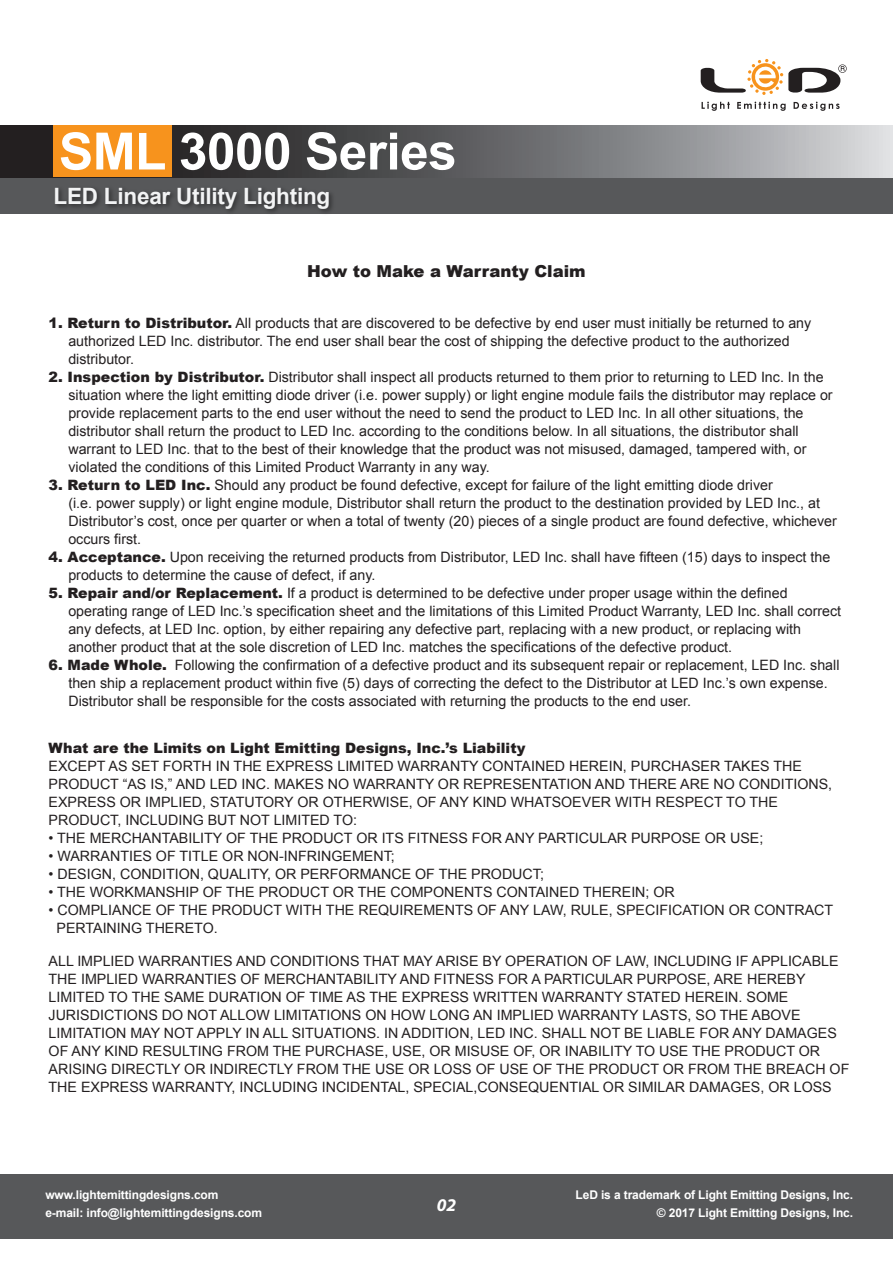
<style>
.page{position:relative;width:893px;height:1263px;background:#fff}
.page>*{position:absolute;margin:0;border:0;box-sizing:border-box;transform-origin:0 0}
.t1{font:700 51.45px "Arial";letter-spacing:-.01em;color:#fff}
.t2{font:700 22.5px "Arial";letter-spacing:-.01em;color:#f2f3f4}
.t3{font:italic 700 18px "Myriad Pro";color:#fff}
.t4{font:900 16.5px "Arial";color:#231f20}
.t5{font:14.25px/18px "Arial";color:#231f20}
.t6{font:900 14.25px "Arial";color:#231f20}
.t7{font:700 12px/18px "Arial";letter-spacing:-.01em;color:#fff;text-align:right}
.s1{font-weight:900}
</style>
<div class="page">
<div style="left:0;top:177px;width:893px;height:37px;background:#57585a"></div>
<svg style="left:0;top:125px;width:893px;height:52px;background:#6d6d70"></svg>
<div style="left:0;top:1174px;width:893px;height:64px;background:#57585a"></div>
<div style="left:54px;top:125px;width:118px;height:52px;background:#f7931d"></div>
<svg style="left:701px;top:59px;width:146px;height:36px"></svg>
<svg style="left:702px;top:102px;width:28px;height:9px"></svg>
<svg style="left:737px;top:102px;width:49px;height:9px"></svg>
<svg style="left:794px;top:102px;width:46px;height:9px"></svg>
<h1 class="t1" style="left:59px;top:117px;width:399px">SML 3000 Series</h1>
<h2 class="t2" style="left:54px;top:181px;width:278px">LED Linear Utility Lighting</h2>
<p class="t4" style="left:307px;top:259px;width:280px">How to Make a Warranty Claim</p>
<p class="t5" style="left:68px;top:315px;width:744px;text-indent:-20px"><span class="s1">1. Return to Distributor.</span> All products that are discovered to be defective by end user must initially be returned to any authorized LED Inc. distributor. The end user shall bear the cost of shipping the defective product to the authorized distributor.</p>
<p class="t5" style="left:68px;top:369px;width:766px;text-indent:-20px"><span class="s1">2. Inspection by Distributor.</span> Distributor shall inspect all products returned to them prior to returning to LED Inc. In the situation where the light emitting diode driver (i.e. power supply) or light engine module fails the distributor may replace or provide replacement parts to the end user without the need to send the product to LED Inc. In all other situations, the distributor shall return the product to LED Inc. according to the conditions below. In all situations, the distributor shall warrant to LED Inc. that to the best of their knowledge that the product was not misused, damaged, tampered with, or violated the conditions of this Limited Product Warranty in any way.</p>
<p class="t5" style="left:68px;top:477px;width:770px;text-indent:-20px"><span class="s1">3. Return to LED Inc.</span> Should any product be found defective, except for failure of the light emitting diode driver<br>(i.e. power supply) or light engine module, Distributor shall return the product to the destination provided by LED Inc., at Distributor’s cost, once per quarter or when a total of twenty (20) pieces of a single product are found defective, whichever occurs first.</p>
<p class="t5" style="left:68px;top:549px;width:763px;text-indent:-20px"><span class="s1">4. Acceptance.</span> Upon receiving the returned products from Distributor, LED Inc. shall have fifteen (15) days to inspect the products to determine the cause of defect, if any.</p>
<p class="t5" style="left:68px;top:585px;width:774px;text-indent:-20px"><span class="s1">5. Repair and/or Replacement.</span> If a product is determined to be defective under proper usage within the defined operating range of LED Inc.’s specification sheet and the limitations of this Limited Product Warranty, LED Inc. shall correct any defects, at LED Inc. option, by either repairing any defective part, replacing with a new product, or replacing with another product that at the sole discretion of LED Inc. matches the specifications of the defective product.</p>
<p class="t5" style="left:68px;top:657px;width:773px;text-indent:-20px"><span class="s1">6. Made Whole.</span> Following the confirmation of a defective product and its subsequent repair or replacement, LED Inc. shall then ship a replacement product within five (5) days of correcting the defect to the Distributor at LED Inc.’s own expense.<br>Distributor shall be responsible for the costs associated with returning the products to the end user.</p>
<p class="t6" style="left:49px;top:738px;width:478px">What are the Limits on Light Emitting Designs, Inc.’s Liability</p>
<p class="t5" style="left:49px;top:758px;width:785px">EXCEPT AS SET FORTH IN THE EXPRESS LIMITED WARRANTY CONTAINED HEREIN, PURCHASER TAKES THE PRODUCT “AS IS,” AND LED INC. MAKES NO WARRANTY OR REPRESENTATION AND THERE ARE NO CONDITIONS, EXPRESS OR IMPLIED, STATUTORY OR OTHERWISE, OF ANY KIND WHATSOEVER WITH RESPECT TO THE PRODUCT, INCLUDING BUT NOT LIMITED TO:</p>
<p class="t5" style="left:49px;top:829px;width:716px">• THE MERCHANTABILITY OF THE PRODUCT OR ITS FITNESS FOR ANY PARTICULAR PURPOSE OR USE;</p>
<p class="t5" style="left:49px;top:847px;width:348px">• WARRANTIES OF TITLE OR NON-INFRINGEMENT;</p>
<p class="t5" style="left:49px;top:865px;width:497px">• DESIGN, CONDITION, QUALITY, OR PERFORMANCE OF THE PRODUCT;</p>
<p class="t5" style="left:49px;top:883px;width:628px">• THE WORKMANSHIP OF THE PRODUCT OR THE COMPONENTS CONTAINED THEREIN; OR</p>
<p class="t5" style="left:57px;top:901px;width:778px;text-indent:-8px">• COMPLIANCE OF THE PRODUCT WITH THE REQUIREMENTS OF ANY LAW, RULE, SPECIFICATION OR CONTRACT<br>PERTAINING THERETO.</p>
<p class="t5" style="left:49px;top:952px;width:802px">ALL IMPLIED WARRANTIES AND CONDITIONS THAT MAY ARISE BY OPERATION OF LAW, INCLUDING IF APPLICABLE THE IMPLIED WARRANTIES OF MERCHANTABILITY AND FITNESS FOR A PARTICULAR PURPOSE, ARE HEREBY LIMITED TO THE SAME DURATION OF TIME AS THE EXPRESS WRITTEN WARRANTY STATED HEREIN. SOME JURISDICTIONS DO NOT ALLOW LIMITATIONS ON HOW LONG AN IMPLIED WARRANTY LASTS, SO THE ABOVE LIMITATION MAY NOT APPLY IN ALL SITUATIONS. IN ADDITION, LED INC. SHALL NOT BE LIABLE FOR ANY DAMAGES OF ANY KIND RESULTING FROM THE PURCHASE, USE, OR MISUSE OF, OR INABILITY TO USE THE PRODUCT OR ARISING DIRECTLY OR INDIRECTLY FROM THE USE OR LOSS OF USE OF THE PRODUCT OR FROM THE BREACH OF THE EXPRESS WARRANTY, INCLUDING INCIDENTAL, SPECIAL,CONSEQUENTIAL OR SIMILAR DAMAGES, OR LOSS</p>
<p class="t7" style="left:45px;top:1186px;width:218px;text-align:left">www.lightemittingdesigns.com<br>e-mail: info@lightemittingdesigns.com</p>
<p class="t3" style="left:437px;top:1194px;width:21px">02</p>
<p class="t7" style="left:576px;top:1186px;width:279px">LeD is a trademark of Light Emitting Designs, Inc. © 2017 Light Emitting Designs, Inc.</p>
</div>
